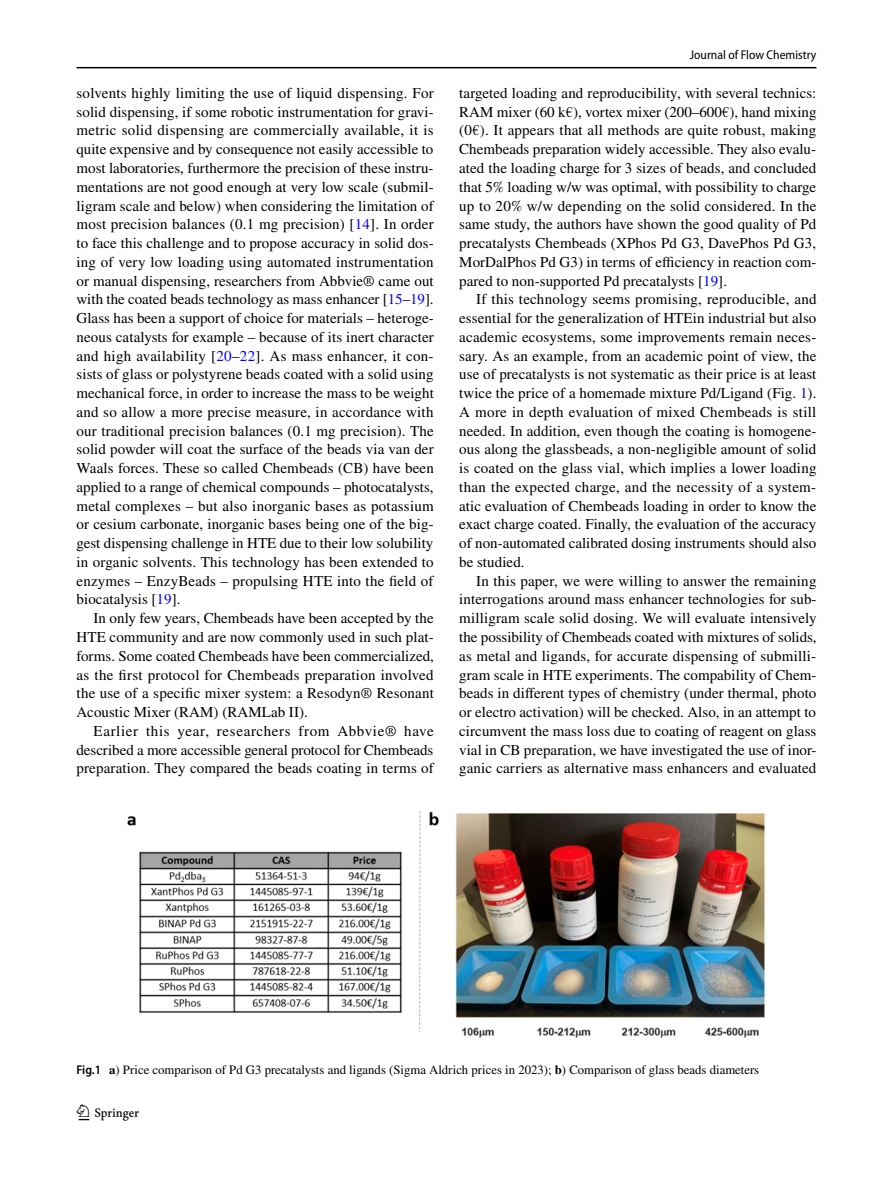
<style>
.page{position:relative;width:893px;height:1187px;background:#fff}
.page>*{position:absolute;margin:0;border:0;box-sizing:border-box;transform-origin:0 0}
.t1{font:22.5px "Springnew Regular 2";color:#000}
.t2{font:15px/18.8px "STIX";letter-spacing:.005em;color:#000;text-align:justify}
.t3{font:12.75px "STIX";color:#000}
.t4{font:semi-condensed 12.75px "Myriad Pro";color:#000}
.s1{color:#00f}
.s2{font-family:"Myriad Pro";font-weight:600;font-stretch:semi-condensed}
.s3{font-weight:700}
</style>
<div class="page">
<hr style="left:77px;top:67px;width:739px;height:1px;background:#000">
<img style="left:127px;top:811px;width:639px;height:227px">
<p class="t2" style="left:77px;top:84px;width:359px">solvents highly limiting the use of liquid dispensing. For solid dispensing, if some robotic instrumentation for gravi&shy;metric solid dispensing are commercially available, it is quite expensive and by consequence not easily accessible to most laboratories, furthermore the precision of these instru&shy;mentations are not good enough at very low scale (submil&shy;ligram scale and below) when considering the limitation of most precision balances (0.1 mg precision) [<span class="s1">14</span>]. In order to face this challenge and to propose accuracy in solid dos&shy;ing of very low loading using automated instrumentation or manual dispensing, researchers from Abbvie® came out with the coated beads technology as mass enhancer [<span class="s1">15</span>–<span class="s1">19</span>].<br>Glass has been a support of choice for materials – heteroge&shy;neous catalysts for example – because of its inert character and high availability [<span class="s1">20</span>–<span class="s1">22</span>]. As mass enhancer, it con&shy;sists of glass or polystyrene beads coated with a solid using mechanical force, in order to increase the mass to be weight and so allow a more precise measure, in accordance with our traditional precision balances (0.1 mg precision). The solid powder will coat the surface of the beads via van der Waals forces. These so called Chembeads (CB) have been applied to a range of chemical compounds – photocatalysts, metal complexes – but also inorganic bases as potassium or cesium carbonate, inorganic bases being one of the big&shy;gest dispensing challenge in HTE due to their low solubility in organic solvents. This technology has been extended to enzymes – EnzyBeads – propulsing HTE into the field of biocatalysis [<span class="s1">19</span>].</p>
<p class="t2" style="left:77px;top:609px;width:359px;text-indent:17px">In only few years, Chembeads have been accepted by the HTE community and are now commonly used in such plat&shy;forms. Some coated Chembeads have been commercialized, as the first protocol for Chembeads preparation involved the use of a specific mixer system: a Resodyn® Resonant Acoustic Mixer (RAM) (RAMLab II).</p>
<p class="t2" style="left:77px;top:722px;width:359px;text-indent:17px">Earlier this year, researchers from Abbvie® have described a more accessible general protocol for Chembeads preparation. They compared the beads coating in terms of</p>
<p class="t4" style="left:690px;top:48px;width:128px">Journal of Flow Chemistry</p>
<p class="t2" style="left:459px;top:84px;width:359px">targeted loading and reproducibility, with several technics:<br>RAM mixer (60 k€), vortex mixer (200–600€), hand mixing (0€). It appears that all methods are quite robust, making Chembeads preparation widely accessible. They also evalu&shy;ated the loading charge for 3 sizes of beads, and concluded that 5% loading w/w was optimal, with possibility to charge up to 20% w/w depending on the solid considered. In the same study, the authors have shown the good quality of Pd precatalysts Chembeads (XPhos Pd G3, DavePhos Pd G3, MorDalPhos Pd G3) in terms of efficiency in reaction com&shy;pared to non-supported Pd precatalysts [<span class="s1">19</span>].</p>
<p class="t2" style="left:459px;top:291px;width:359px;text-indent:17px">If this technology seems promising, reproducible, and essential for the generalization of HTEin industrial but also academic ecosystems, some improvements remain neces&shy;sary. As an example, from an academic point of view, the use of precatalysts is not systematic as their price is at least twice the price of a homemade mixture Pd/Ligand (Fig. <span class="s1">1</span>).<br>A more in depth evaluation of mixed Chembeads is still needed. In addition, even though the coating is homogene&shy;ous along the glassbeads, a non-negligible amount of solid is coated on the glass vial, which implies a lower loading than the expected charge, and the necessity of a system&shy;atic evaluation of Chembeads loading in order to know the exact charge coated. Finally, the evaluation of the accuracy of non-automated calibrated dosing instruments should also be studied.</p>
<p class="t2" style="left:459px;top:572px;width:359px;text-indent:17px">In this paper, we were willing to answer the remaining interrogations around mass enhancer technologies for sub&shy;milligram scale solid dosing. We will evaluate intensively the possibility of Chembeads coated with mixtures of solids, as metal and ligands, for accurate dispensing of submilli&shy;gram scale in HTE experiments. The compability of Chem&shy;beads in different types of chemistry (under thermal, photo or electro activation) will be checked. Also, in an attempt to circumvent the mass loss due to coating of reagent on glass vial in CB preparation, we have investigated the use of inor&shy;ganic carriers as alternative mass enhancers and evaluated</p>
<p class="t3" style="left:77px;top:1060px;width:684px"><span class="s2">Fig.1</span> <span class="s3">a</span>) Price comparison of Pd G3 precatalysts and ligands (Sigma Aldrich prices in 2023); <span class="s3">b</span>) Comparison of glass beads diameters</p>
<h1 class="t1" style="left:79px;top:1104px;width:62px">1 3</h1>
</div>
